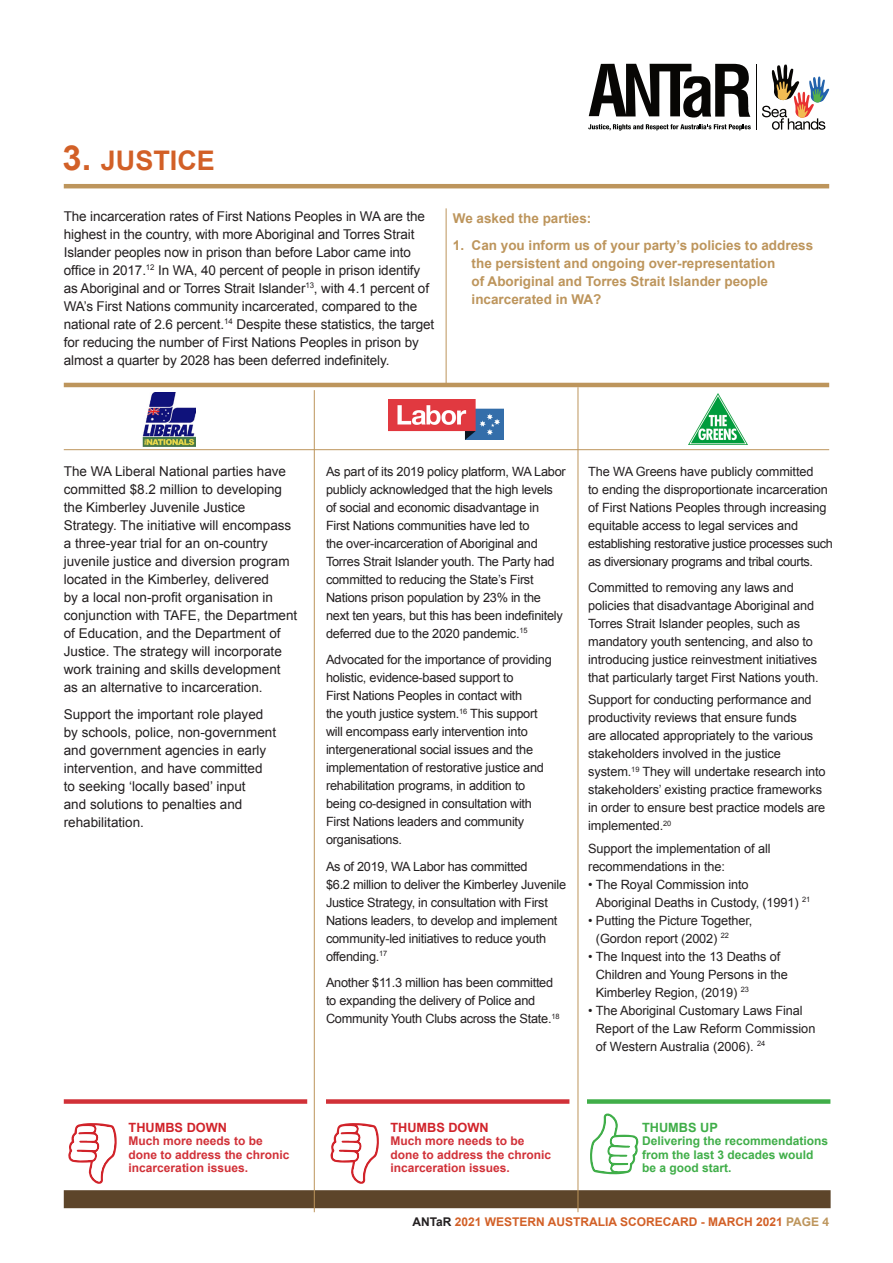
<style>
.page{position:relative;width:893px;height:1263px;background:#fff}
.page>*{position:absolute;margin:0;border:0;box-sizing:border-box;transform-origin:0 0}
.t1{font:700 27px "Arial";color:#d26027}
.t2{font:13.5px/18px "Arial";color:#231f20}
.t3{font:700 13.5px/18px "Arial";color:#bd955c}
.t4{font:12.75px/18px "Arial";letter-spacing:-.02em;color:#231f20}
.t5{font:12.75px/18px "Arial";color:#231f20}
.t6{font:700 12.75px "Arial";color:#d1232a}
.t7{font:700 12.75px "Arial";color:#40ae49}
.t8{font:700 12px/13.5px "Arial";color:#d13138}
.t9{font:700 12px/13.5px "Arial";color:#40ae49}
.t10{font:700 12px "Arial";color:#d26027}
.s1{font-size:34.5px}
.s2{color:#231f20}
.s3{color:#bd955c}
.s4{font-family:"Helvetica Neue";color:#bd955c}
</style>
<div class="page">
<div style="left:64px;top:1190px;width:767px;height:18px;background:#5d452a"></div>
<svg style="left:588px;top:124px;width:163px;height:7px"></svg>
<svg style="left:589px;top:64px;width:161px;height:54px"></svg>
<hr style="left:756px;top:64px;width:1px;height:66px;background:#070604">
<svg style="left:762px;top:64px;width:67px;height:66px"></svg>
<hr style="left:64px;top:184px;width:765px;height:4px;background:#bd955c">
<svg style="left:590px;top:1113px;width:49px;height:61px"></svg>
<div style="left:587px;top:1099px;width:243px;height:5px;background:#40ae49"></div>
<svg style="left:68px;top:1123px;width:49px;height:61px"></svg>
<svg style="left:330px;top:1123px;width:49px;height:61px"></svg>
<div style="left:64px;top:1099px;width:243px;height:5px;background:#d13138"></div>
<div style="left:326px;top:1099px;width:243px;height:5px;background:#d13138"></div>
<hr style="left:64px;top:383px;width:765px;height:4px;background:#bd955c">
<hr style="left:314px;top:390px;width:1px;height:822px;background:#bd955c">
<hr style="left:64px;top:449px;width:765px;height:1px;background:#bd955c">
<hr style="left:578px;top:387px;width:1px;height:825px;background:#bd955c">
<hr style="left:446px;top:208px;width:1px;height:179px;background:#bd955c">
<img style="left:389px;top:399px;width:114px;height:40px">
<img style="left:689px;top:394px;width:59px;height:51px">
<img style="left:142px;top:392px;width:54px;height:54px">
<h1 class="t1" style="left:62px;top:142px;width:154px"><span class="s1">3.</span> JUSTICE</h1>
<p class="t2" style="left:64px;top:207px;width:372px">The incarceration rates of First Nations Peoples in WA are the highest in the country, with more Aboriginal and Torres Strait Islander peoples now in prison than before Labor came into office in 2017.<sup>12</sup> In WA, 40 percent of people in prison identify as Aboriginal and or Torres Strait Islander<sup>13</sup>, with 4.1 percent of WA’s First Nations community incarcerated, compared to the national rate of 2.6 percent.<sup>14</sup> Despite these statistics, the target for reducing the number of First Nations Peoples in prison by almost a quarter by 2028 has been deferred indefinitely.</p>
<p class="t3" style="left:453px;top:210px;width:140px">We asked the parties:</p>
<p class="t3" style="left:472px;top:236px;width:343px;text-indent:-19px">1. Can you inform us of your party’s policies to address the persistent and ongoing over-representation<br>of Aboriginal and Torres Strait Islander people incarcerated in WA?</p>
<p class="t2" style="left:64px;top:462px;width:235px">The WA Liberal National parties have committed $8.2 million to developing the Kimberley Juvenile Justice Strategy. The initiative will encompass a three-year trial for an on-country juvenile justice and diversion program located in the Kimberley, delivered<br>by a local non-profit organisation in conjunction with TAFE, the Department of Education, and the Department of Justice. The strategy will incorporate work training and skills development as an alternative to incarceration.</p>
<p class="t2" style="left:64px;top:705px;width:214px">Support the important role played by schools, police, non-government and government agencies in early intervention, and have committed to seeking ‘locally based’ input<br>and solutions to penalties and rehabilitation.</p>
<p class="t6" style="left:129px;top:1119px;width:100px">THUMBS DOWN</p>
<p class="t8" style="left:129px;top:1135px;width:162px">Much more needs to be done to address the chronic incarceration issues.</p>
<p class="t4" style="left:326px;top:462px;width:241px">As part of its 2019 policy platform, WA Labor publicly acknowledged that the high levels of social and economic disadvantage in First Nations communities have led to<br>the over-incarceration of Aboriginal and Torres Strait Islander youth. The Party had committed to reducing the State’s First Nations prison population by 23% in the next ten years, but this has been indefinitely deferred due to the 2020 pandemic.<sup>15</sup></p>
<p class="t4" style="left:326px;top:651px;width:227px">Advocated for the importance of providing holistic, evidence-based support to<br>First Nations Peoples in contact with<br>the youth justice system.<sup>16</sup> This support will encompass early intervention into intergenerational social issues and the implementation of restorative justice and rehabilitation programs, in addition to being co-designed in consultation with First Nations leaders and community organisations.</p>
<p class="t4" style="left:326px;top:857px;width:242px">As of 2019, WA Labor has committed<br>$6.2 million to deliver the Kimberley Juvenile Justice Strategy, in consultation with First Nations leaders, to develop and implement community-led initiatives to reduce youth offending.<sup>17</sup></p>
<p class="t4" style="left:326px;top:974px;width:235px">Another $11.3 million has been committed to expanding the delivery of Police and<br>Community Youth Clubs across the State.<sup>18</sup></p>
<p class="t4" style="left:588px;top:462px;width:246px">The WA Greens have publicly committed<br>to ending the disproportionate incarceration of First Nations Peoples through increasing equitable access to legal services and establishing restorative justice processes such as diversionary programs and tribal courts.</p>
<p class="t4" style="left:588px;top:579px;width:232px">Committed to removing any laws and policies that disadvantage Aboriginal and Torres Strait Islander peoples, such as mandatory youth sentencing, and also to introducing justice reinvestment initiatives that particularly target First Nations youth.</p>
<p class="t4" style="left:588px;top:691px;width:239px">Support for conducting performance and productivity reviews that ensure funds<br>are allocated appropriately to the various stakeholders involved in the justice system.<sup>19</sup> They will undertake research into stakeholders’ existing practice frameworks in order to ensure best practice models are implemented.<sup>20</sup></p>
<p class="t4" style="left:588px;top:839px;width:184px">Support the implementation of all recommendations in the:</p>
<p class="t4" style="left:596px;top:875px;width:216px;text-indent:-8px">• The Royal Commission into<br>Aboriginal Deaths in Custody, (1991) <sup>21</sup></p>
<p class="t4" style="left:596px;top:911px;width:158px;text-indent:-8px">• Putting the Picture Together, (Gordon report (2002) <sup>22</sup></p>
<p class="t4" style="left:596px;top:947px;width:194px;text-indent:-8px">• The Inquest into the 13 Deaths of<br>Children and Young Persons in the<br>Kimberley Region, (2019) <sup>23</sup></p>
<p class="t5" style="left:596px;top:1001px;width:221px;text-indent:-8px">• The Aboriginal Customary Laws Final<br>Report of the Law Reform Commission of Western Australia (2006). <sup>24</sup></p>
<p class="t6" style="left:390px;top:1119px;width:100px">THUMBS DOWN</p>
<p class="t8" style="left:390px;top:1135px;width:162px">Much more needs to be done to address the chronic incarceration issues.</p>
<p class="t7" style="left:642px;top:1119px;width:77px">THUMBS UP</p>
<p class="t9" style="left:642px;top:1135px;width:188px">Delivering the recommendations from the last 3 decades would be a good start.</p>
<p class="t10" style="left:412px;top:1214px;width:418px"><span class="s2">ANTaR</span> 2021 WESTERN AUSTRALIA SCORECARD - MARCH 2021 <span class="s3">PAGE</span> <span class="s4">4</span></p>
</div>
